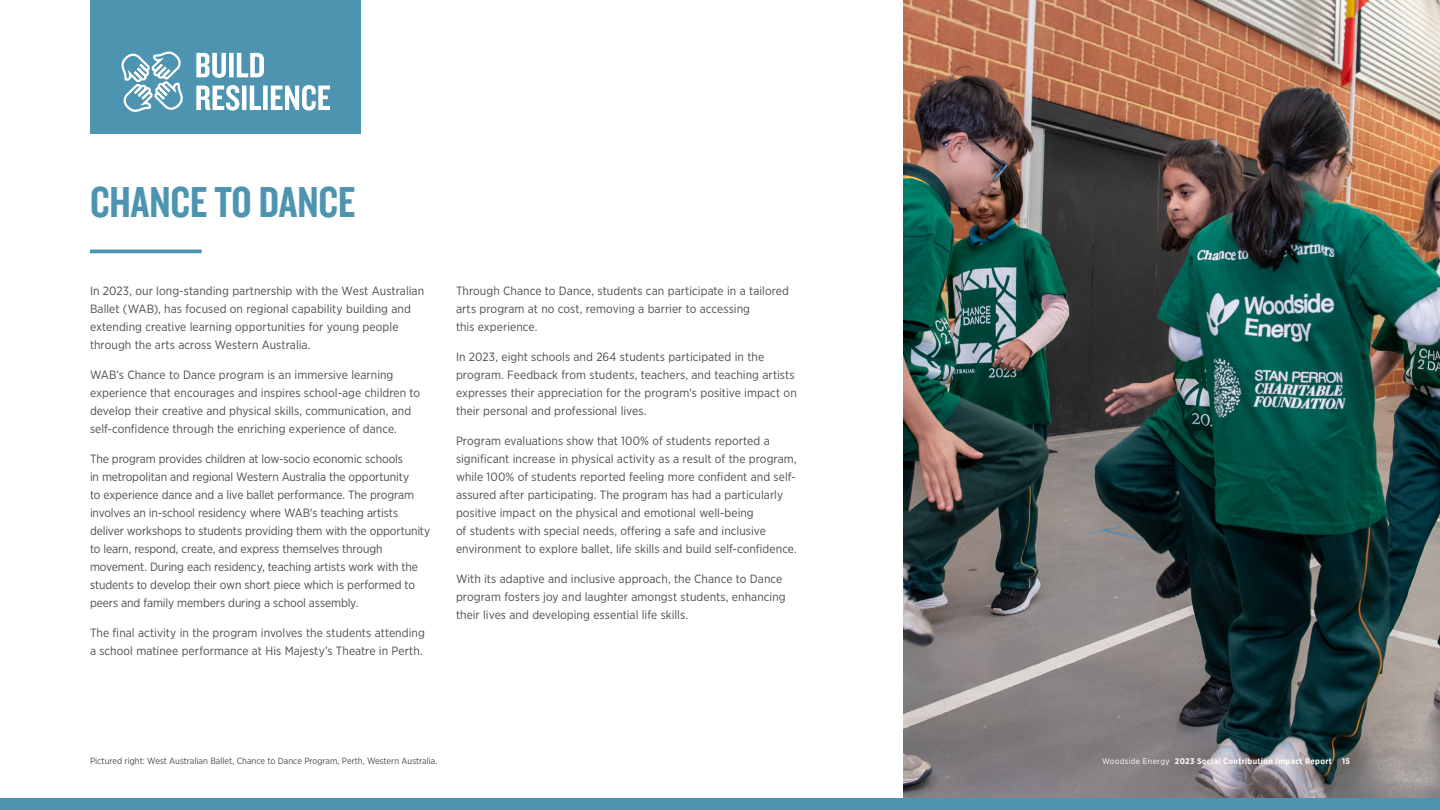
<style>
.page{position:relative;width:1440px;height:810px;background:#fff}
.page>*{position:absolute;margin:0;border:0;box-sizing:border-box;transform-origin:0 0}
.Case_Study_Headings{font:45px "Knockout HTF49 Liteweight";color:#4d94b0}
.Body-CaseStudies{font:12px/18px "Gotham Narrow";color:#4d4d4f}
.Small_Details{font:9px "Gotham Narrow";color:#4d4d4f}
.t1{font:700 8.25px "Gotham Narrow";letter-spacing:.04em;color:#fff}
.s1{font-weight:400}
</style>
<div class="page">
<hr style="left:90px;top:250px;width:112px;height:3px;background:#4d94b0">
<img style="left:904px;top:0;width:536px;height:799px">
<div style="left:90px;top:0;width:271px;height:134px;background:#4d94b0"></div>
<svg style="left:121px;top:51px;width:62px;height:61px"></svg>
<svg style="left:196px;top:85px;width:134px;height:26px"></svg>
<svg style="left:196px;top:53px;width:68px;height:25px"></svg>
<div style="left:0;top:799px;width:1440px;height:11px;background:#4d94b0"></div>
<p class="Case_Study_Headings" style="left:90px;top:180px;width:267px">CHANCE TO DANCE</p>
<p class="Body-CaseStudies" style="left:90px;top:282px;width:336px">In 2023, our long-standing partnership with the West Australian Ballet (WAB), has focused on regional capability building and extending creative learning opportunities for young people through the arts across Western Australia.</p>
<p class="Body-CaseStudies" style="left:90px;top:366px;width:332px">WAB’s Chance to Dance program is an immersive learning experience that encourages and inspires school-age children to develop their creative and physical skills, communication, and self-confidence through the enriching experience of dance.</p>
<p class="Body-CaseStudies" style="left:90px;top:450px;width:342px">The program provides children at low-socio economic schools<br>in metropolitan and regional Western Australia the opportunity<br>to experience dance and a live ballet performance. The program involves an in-school residency where WAB's teaching artists deliver workshops to students providing them with the opportunity to learn, respond, create, and express themselves through movement. During each residency, teaching artists work with the students to develop their own short piece which is performed to peers and family members during a school assembly.</p>
<p class="Body-CaseStudies" style="left:90px;top:624px;width:336px">The final activity in the program involves the students attending a school matinee performance at His Majesty’s Theatre in Perth.</p>
<p class="Body-CaseStudies" style="left:456px;top:282px;width:335px">Through Chance to Dance, students can participate in a tailored arts program at no cost, removing a barrier to accessing<br>this experience.</p>
<p class="Body-CaseStudies" style="left:456px;top:348px;width:342px">In 2023, eight schools and 264 students participated in the program. Feedback from students, teachers, and teaching artists expresses their appreciation for the program's positive impact on their personal and professional lives.</p>
<p class="Body-CaseStudies" style="left:456px;top:432px;width:342px">Program evaluations show that 100% of students reported a significant increase in physical activity as a result of the program, while 100% of students reported feeling more confident and self&shy;assured after participating. The program has had a particularly positive impact on the physical and emotional well-being<br>of students with special needs, offering a safe and inclusive environment to explore ballet, life skills and build self-confidence.</p>
<p class="Body-CaseStudies" style="left:456px;top:570px;width:331px">With its adaptive and inclusive approach, the Chance to Dance program fosters joy and laughter amongst students, enhancing their lives and developing essential life skills.</p>
<p class="Small_Details" style="left:90px;top:756px;width:349px">Pictured right: West Australian Ballet, Chance to Dance Program, Perth, Western Australia.</p>
<p class="t1" style="left:1102px;top:756px;width:249px"><span class="s1">Woodside Energy</span> 2023 Social Contribution Impact Report 15</p>
</div>
